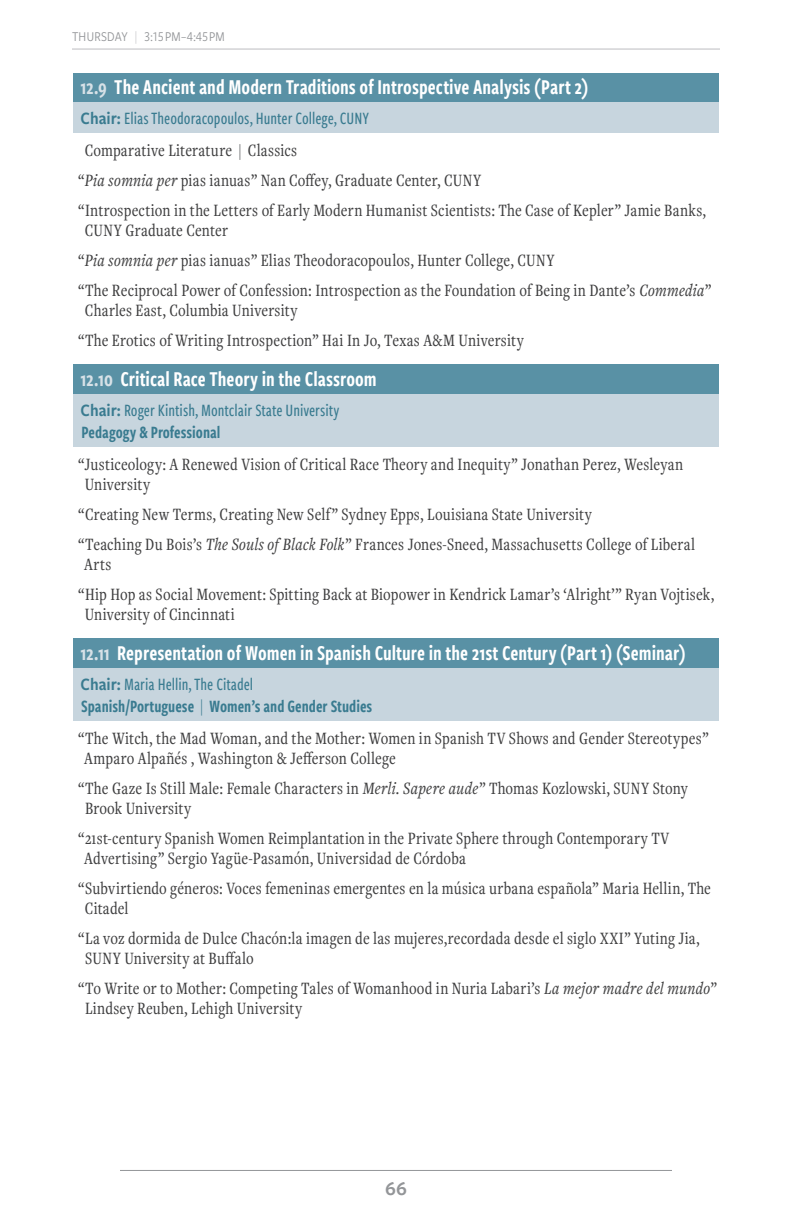
<style>
.page{position:relative;width:792px;height:1224px;background:#fff}
.page>*{position:absolute;margin:0;border:0;box-sizing:border-box;transform-origin:0 0}
.Scedule_-_Session{font:22px "Freight Sans Cmp Pro Semi";color:#fff}
.t1{font:600 20px "Freight Sans Pro";color:#939598}
.Schedule_-_Body{font:18px/20px "Freight Text Cmp Pro";letter-spacing:.01em;color:#3e3e3f}
.Schedule_-_Chair_Loc{font:500 18px "Freight Sans Cmp Pro";color:#397b90}
.Schedule_-_Chair_Loc-2{font:18px "Freight Sans Cmp Pro Semi";color:#397b90}
.Running_Head{font:14px "Freight Sans Cnd Pro";letter-spacing:.015em;color:#939598}
.s1{font-family:"Freight Sans Cmp Pro";font-weight:300;color:#bcbdc0}
.s2{color:#d7e1e7}
.s3{font-family:"Freight Sans Cnd Pro Semi";font-weight:400}
.s4{font-weight:300;color:#57585a}
.s5{font-style:italic}
.s6{font-family:"Freight Sans Cmp Pro";font-weight:300}
</style>
<div class="page">
<hr style="left:120px;top:1170px;width:552px;height:1px;background:#939598">
<hr style="left:72px;top:49px;width:648px;height:1px;background:#bcbdc0">
<div style="left:73px;top:73px;width:646px;height:31px;background:#5991a5"></div>
<div style="left:73px;top:102px;width:646px;height:30px;background:#c7d5de"></div>
<div style="left:73px;top:364px;width:646px;height:32px;background:#5991a5"></div>
<div style="left:73px;top:394px;width:646px;height:30px;background:#c7d5de"></div>
<div style="left:73px;top:416px;width:646px;height:30px;background:#c7d5de"></div>
<div style="left:73px;top:638px;width:646px;height:32px;background:#5991a5"></div>
<div style="left:73px;top:668px;width:646px;height:30px;background:#c7d5de"></div>
<div style="left:73px;top:690px;width:646px;height:30px;background:#c7d5de"></div>
<p class="Running_Head" style="left:72px;top:27px;width:154px">THURSDAY <span class="s1">|</span> 3:15 PM–4:45 PM</p>
<p class="Scedule_-_Session" style="left:81px;top:72px;width:509px"><span class="s2">12.9</span> The Ancient and Modern Traditions of Introspective Analysis (Part 2)</p>
<p class="Schedule_-_Chair_Loc" style="left:81px;top:106px;width:290px"><span class="s3">Chair:</span> Elias Theodoracopoulos, Hunter College, CUNY</p>
<p class="Schedule_-_Body" style="left:85px;top:140px;width:214px">Comparative Literature <span class="s4">|</span> Classics</p>
<p class="Schedule_-_Body" style="left:78px;top:170px;width:403px">“<span class="s5">Pia somnia per</span> pias ianuas” Nan Coffey, Graduate Center, CUNY</p>
<p class="Schedule_-_Body" style="left:85px;top:200px;width:623px;text-indent:-7px">“Introspection in the Letters of Early Modern Humanist Scientists: The Case of Kepler” Jamie Banks,<br>CUNY Graduate Center</p>
<p class="Schedule_-_Body" style="left:78px;top:250px;width:477px">“<span class="s5">Pia somnia per</span> pias ianuas” Elias Theodoracopoulos, Hunter College, CUNY</p>
<p class="Schedule_-_Body" style="left:85px;top:280px;width:628px;text-indent:-7px">“The Reciprocal Power of Confession: Introspection as the Foundation of Being in Dante’s <span class="s5">Commedia</span>”<br>Charles East, Columbia University</p>
<p class="Schedule_-_Body" style="left:78px;top:330px;width:447px">“The Erotics of Writing Introspection” Hai In Jo, Texas A&amp;M University</p>
<p class="Scedule_-_Session" style="left:81px;top:364px;width:298px"><span class="s2">12.10</span> Critical Race Theory in the Classroom</p>
<p class="Schedule_-_Chair_Loc" style="left:81px;top:398px;width:260px"><span class="s3">Chair:</span> Roger Kintish, Montclair State University</p>
<p class="Schedule_-_Chair_Loc-2" style="left:81px;top:420px;width:141px">Pedagogy &amp; Professional</p>
<p class="Schedule_-_Body" style="left:85px;top:454px;width:600px;text-indent:-6px">“Justiceology: A Renewed Vision of Critical Race Theory and Inequity” Jonathan Perez, Wesleyan<br>University</p>
<p class="Schedule_-_Body" style="left:78px;top:504px;width:515px">“Creating New Terms, Creating New Self” Sydney Epps, Louisiana State University</p>
<p class="Schedule_-_Body" style="left:84px;top:534px;width:612px;text-indent:-6px">“Teaching Du Bois’s <span class="s5">The Souls of Black Folk</span>” Frances Jones-Sneed, Massachusetts College of Liberal<br>Arts</p>
<p class="Schedule_-_Body" style="left:85px;top:584px;width:631px;text-indent:-6px">“Hip Hop as Social Movement: Spitting Back at Biopower in Kendrick Lamar’s ‘Alright’” Ryan Vojtisek,<br>University of Cincinnati</p>
<p class="Scedule_-_Session" style="left:81px;top:638px;width:607px"><span class="s2">12.11</span> Representation of Women in Spanish Culture in the 21st Century (Part 1) (Seminar)</p>
<p class="Schedule_-_Chair_Loc" style="left:81px;top:672px;width:174px"><span class="s3">Chair:</span> Maria Hellin, The Citadel</p>
<p class="Schedule_-_Chair_Loc-2" style="left:81px;top:694px;width:293px">Spanish/Portuguese <span class="s6">|</span> Women’s and Gender Studies</p>
<p class="Schedule_-_Body" style="left:84px;top:728px;width:626px;text-indent:-6px">“The Witch, the Mad Woman, and the Mother: Women in Spanish TV Shows and Gender Stereotypes”<br>Amparo Alpañés , Washington &amp; Jefferson College</p>
<p class="Schedule_-_Body" style="left:85px;top:778px;width:604px;text-indent:-7px">“The Gaze Is Still Male: Female Characters in <span class="s5">Merli. Sapere aude</span>” Thomas Kozlowski, SUNY Stony<br>Brook University</p>
<p class="Schedule_-_Body" style="left:84px;top:828px;width:585px;text-indent:-6px">“21st-century Spanish Women Reimplantation in the Private Sphere through Contemporary TV<br>Advertising” Sergio Yagüe-Pasamón, Universidad de Córdoba</p>
<p class="Schedule_-_Body" style="left:85px;top:878px;width:628px;text-indent:-7px">“Subvirtiendo géneros: Voces femeninas emergentes en la música urbana española” Maria Hellin, The<br>Citadel</p>
<p class="Schedule_-_Body" style="left:85px;top:928px;width:616px;text-indent:-7px">“La voz dormida de Dulce Chacón:la imagen de las mujeres,recordada desde el siglo XXI” Yuting Jia,<br>SUNY University at Buffalo</p>
<p class="Schedule_-_Body" style="left:85px;top:978px;width:634px;text-indent:-7px">“To Write or to Mother: Competing Tales of Womanhood in Nuria Labari’s <span class="s5">La mejor madre del mundo</span>”<br>Lindsey Reuben, Lehigh University</p>
<p class="t1" style="left:385px;top:1175px;width:23px">66</p>
</div>
